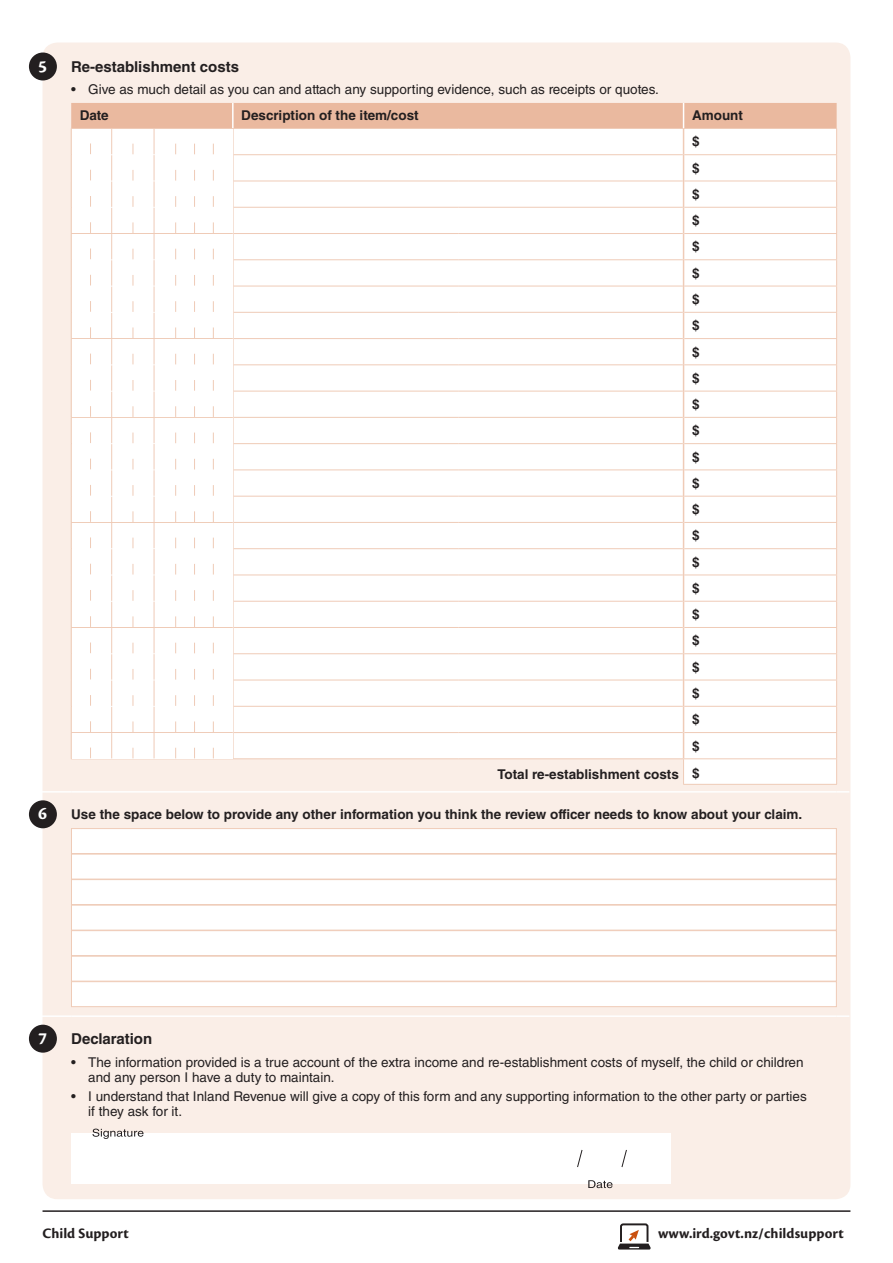
<style>
.page{position:relative;width:893px;height:1263px;background:#fff}
.page>*{position:absolute;margin:0;border:0;box-sizing:border-box;transform-origin:0 0}
.t1{font:700 18px "Cronos Pro";color:#fff}
.t2{font:700 15px "Cronos Pro";letter-spacing:.005em;color:#231f20}
.New_CS_H2{font:700 15px "Helvetica LT Std";color:#231f20}
.CS_body_bullet{font:13.5px/15px "Helvetica LT Std";color:#231f20}
.New_CS_body_text{font:700 13.5px "Helvetica LT Std";color:#231f20}
.CS_body_bullet-2{font:700 13.5px "Helvetica LT Std";color:#231f20}
</style>
<div class="page">
<hr style="left:43px;top:1210px;width:807px;height:2px;background:#231f20">
<svg style="left:617px;top:1223px;width:34px;height:26px"></svg>
<div style="left:43px;top:43px;width:807px;height:1156px;background:#faeee7;border-radius:15px"></div>
<hr style="left:683px;top:784px;width:154px;height:1px;background:#efcbb7">
<div style="left:29px;top:53px;width:28px;height:27px;background:#231f20;border-radius:50%"></div>
<svg style="left:71px;top:103px;width:766px;height:681px;background:#fdf9f7"></svg>
<hr style="left:29px;top:791px;width:42px;height:1px;background:#fff">
<hr style="left:71px;top:791px;width:766px;height:1px;background:#fff">
<svg style="left:837px;top:791px;width:12px;height:1px"></svg>
<div style="left:29px;top:800px;width:28px;height:28px;background:#231f20;border-radius:50%"></div>
<div style="left:71px;top:828px;width:766px;height:26px;background:#fff;border:1px solid #efcbb7"></div>
<div style="left:71px;top:854px;width:766px;height:25px;background:#fff;border:1px solid #efcbb7"></div>
<div style="left:71px;top:879px;width:766px;height:26px;background:#fff;border:1px solid #efcbb7"></div>
<div style="left:71px;top:905px;width:766px;height:25px;background:#fff;border:1px solid #efcbb7"></div>
<div style="left:71px;top:930px;width:766px;height:26px;background:#fff;border:1px solid #efcbb7"></div>
<div style="left:71px;top:956px;width:766px;height:25px;background:#fff;border:1px solid #efcbb7"></div>
<div style="left:71px;top:981px;width:766px;height:26px;background:#fff;border:1px solid #efcbb7"></div>
<hr style="left:29px;top:1015px;width:42px;height:2px;background:#fff">
<hr style="left:71px;top:1015px;width:766px;height:2px;background:#fff">
<svg style="left:837px;top:1015px;width:12px;height:2px"></svg>
<div style="left:29px;top:1025px;width:28px;height:28px;background:#231f20;border-radius:50%"></div>
<div style="left:71px;top:1133px;width:600px;height:51px;background:#fff"></div>
<svg style="left:92px;top:1128px;width:52px;height:11px"></svg>
<svg style="left:588px;top:1180px;width:25px;height:8px"></svg>
<svg style="left:577px;top:1149px;width:50px;height:18px"></svg>
<p class="t1" style="left:38px;top:56px;width:10px">5</p>
<p class="New_CS_H2" style="left:71px;top:57px;width:169px">Re-establishment costs</p>
<p class="CS_body_bullet" style="left:71px;top:82px;width:589px">• Give as much detail as you can and attach any supporting evidence, such as receipts or quotes.</p>
<p class="New_CS_body_text" style="left:80px;top:107px;width:31px">Date</p>
<p class="New_CS_body_text" style="left:241px;top:107px;width:179px">Description of the item/cost</p>
<p class="New_CS_body_text" style="left:692px;top:107px;width:52px">Amount</p>
<p class="New_CS_body_text" style="left:692px;top:133px;width:9px">$</p>
<p class="New_CS_body_text" style="left:692px;top:160px;width:9px">$</p>
<p class="New_CS_body_text" style="left:692px;top:186px;width:9px">$</p>
<p class="New_CS_body_text" style="left:692px;top:212px;width:9px">$</p>
<p class="New_CS_body_text" style="left:692px;top:238px;width:9px">$</p>
<p class="New_CS_body_text" style="left:692px;top:265px;width:9px">$</p>
<p class="New_CS_body_text" style="left:692px;top:291px;width:9px">$</p>
<p class="New_CS_body_text" style="left:692px;top:317px;width:9px">$</p>
<p class="New_CS_body_text" style="left:692px;top:344px;width:9px">$</p>
<p class="New_CS_body_text" style="left:692px;top:370px;width:9px">$</p>
<p class="New_CS_body_text" style="left:692px;top:396px;width:9px">$</p>
<p class="New_CS_body_text" style="left:692px;top:422px;width:9px">$</p>
<p class="New_CS_body_text" style="left:692px;top:449px;width:9px">$</p>
<p class="New_CS_body_text" style="left:692px;top:475px;width:9px">$</p>
<p class="New_CS_body_text" style="left:692px;top:501px;width:9px">$</p>
<p class="New_CS_body_text" style="left:692px;top:527px;width:9px">$</p>
<p class="New_CS_body_text" style="left:692px;top:554px;width:9px">$</p>
<p class="New_CS_body_text" style="left:692px;top:580px;width:9px">$</p>
<p class="New_CS_body_text" style="left:692px;top:606px;width:9px">$</p>
<p class="New_CS_body_text" style="left:692px;top:632px;width:9px">$</p>
<p class="New_CS_body_text" style="left:692px;top:659px;width:9px">$</p>
<p class="New_CS_body_text" style="left:692px;top:685px;width:9px">$</p>
<p class="New_CS_body_text" style="left:692px;top:711px;width:9px">$</p>
<p class="New_CS_body_text" style="left:692px;top:737px;width:9px">$</p>
<p class="CS_body_bullet-2" style="left:497px;top:765px;width:183px">Total re-establishment costs</p>
<p class="New_CS_body_text" style="left:692px;top:765px;width:9px">$</p>
<p class="t1" style="left:38px;top:803px;width:10px">6</p>
<p class="New_CS_body_text" style="left:71px;top:806px;width:733px">Use the space below to provide any other information you think the review officer needs to know about your claim.</p>
<p class="t1" style="left:38px;top:1028px;width:10px">7</p>
<p class="New_CS_H2" style="left:71px;top:1029px;width:83px">Declaration</p>
<p class="CS_body_bullet" style="left:88px;top:1054px;width:717px;text-indent:-17px">• The information provided is a true account of the extra income and re-establishment costs of myself, the child or children and any person I have a duty to maintain.</p>
<p class="CS_body_bullet" style="left:88px;top:1088px;width:720px;text-indent:-17px">• I understand that Inland Revenue will give a copy of this form and any supporting information to the other party or parties if they ask for it.</p>
<p class="t2" style="left:43px;top:1225px;width:88px">Child Support</p>
<p class="t2" style="left:658px;top:1225px;width:187px">www.ird.govt.nz/childsupport</p>
</div>
